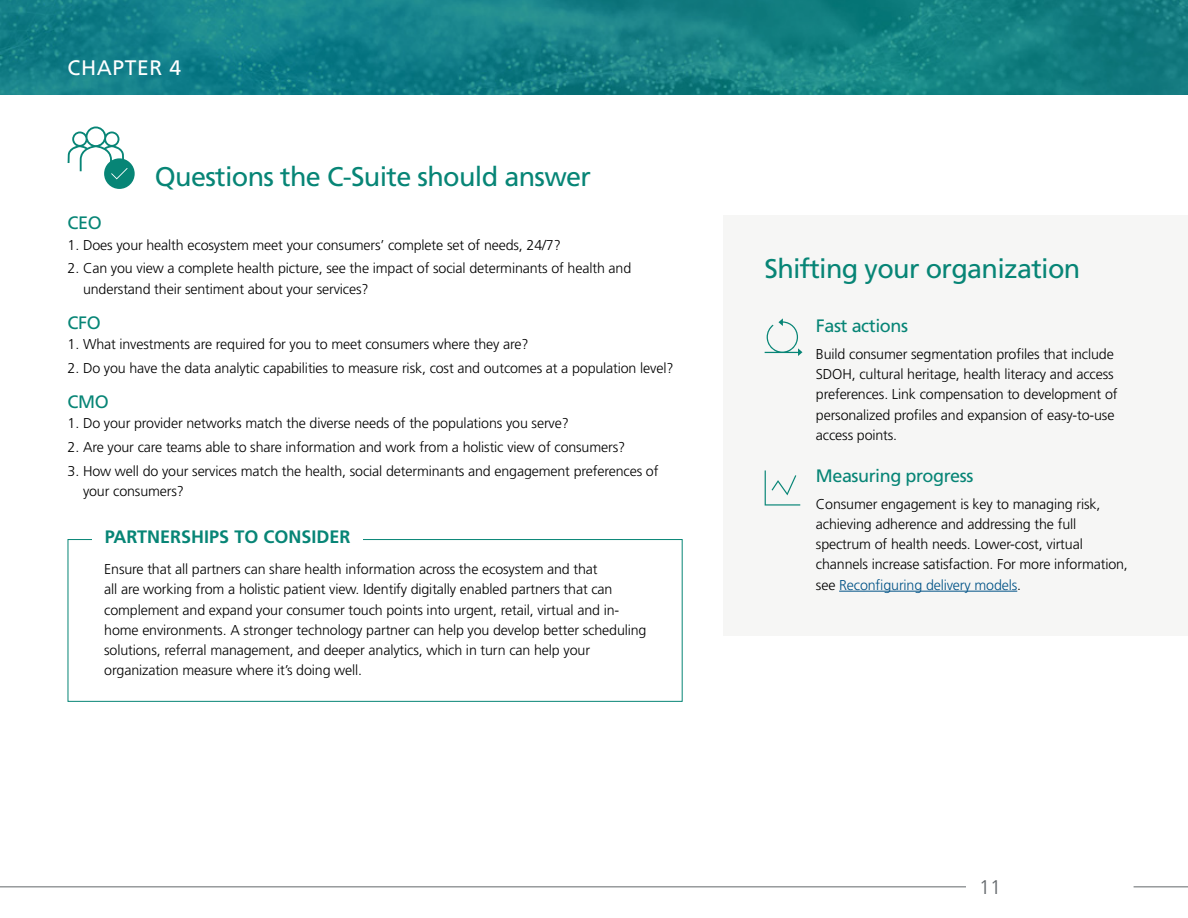
<style>
.page{position:relative;width:1188px;height:918px;background:#fff}
.page>*{position:absolute;margin:0;border:0;box-sizing:border-box;transform-origin:0 0}
.t1{font:27px "Frutiger LT Pro";letter-spacing:-.025em;color:#078576}
.t2{font:21px "Frutiger LT Pro";letter-spacing:.03em;color:#fff}
.t3{font:300 19.8px "Frutiger LT Pro";color:#63676b}
.t4{font:18px "Frutiger LT Pro";letter-spacing:-.025em;color:#078576}
.t5{font:700 18px "Frutiger LT Pro";color:#078576}
.t6{font:300 14.25px/20.2px "Frutiger LT Pro";letter-spacing:-.01em;color:#000}
.s1{color:#005286}
</style>
<div class="page">
<hr style="left:0;top:887px;width:966px;height:1px;background:#63676b">
<hr style="left:1134px;top:887px;width:54px;height:1px;background:#63676b">
<svg style="left:0;top:0;width:1187px;height:94px;fill:#148086"></svg>
<div style="left:724px;top:216px;width:464px;height:420px;background:#f6f6f5"></div>
<hr style="left:839px;top:591px;width:178px;height:1px;background:#005286">
<svg style="left:765px;top:318px;width:37px;height:38px"></svg>
<svg style="left:765px;top:470px;width:35px;height:36px"></svg>
<div style="left:104px;top:158px;width:31px;height:31px;background:#078576;border-radius:50%"></div>
<svg style="left:68px;top:127px;width:60px;height:52px"></svg>
<div style="left:68px;top:539px;width:615px;height:163px;border:1px solid #078576"></div>
<div style="left:92px;top:530px;width:271px;height:13px;background:#fff"></div>
<h2 class="t2" style="left:68px;top:56px;width:115px">CHAPTER 4</h2>
<h1 class="t1" style="left:155px;top:161px;width:438px">Questions the C-Suite should answer</h1>
<p class="t4" style="left:68px;top:213px;width:36px">CEO</p>
<p class="t6" style="left:68px;top:235px;width:495px">1. Does your health ecosystem meet your consumers’ complete set of needs, 24/7?</p>
<p class="t6" style="left:83px;top:258px;width:550px;text-indent:-15px">2. Can you view a complete health picture, see the impact of social determinants of health and understand their sentiment about your services?</p>
<p class="t4" style="left:68px;top:312px;width:35px">CFO</p>
<p class="t6" style="left:68px;top:334px;width:462px">1. What investments are required for you to meet consumers where they are?</p>
<p class="t6" style="left:68px;top:358px;width:607px">2. Do you have the data analytic capabilities to measure risk, cost and outcomes at a population level?</p>
<p class="t4" style="left:68px;top:391px;width:43px">CMO</p>
<p class="t6" style="left:68px;top:413px;width:503px">1. Do your provider networks match the diverse needs of the populations you serve?</p>
<p class="t6" style="left:68px;top:437px;width:559px">2. Are your care teams able to share information and work from a holistic view of consumers?</p>
<p class="t6" style="left:83px;top:461px;width:577px;text-indent:-15px">3. How well do your services match the health, social determinants and engagement preferences of your consumers?</p>
<p class="t5" style="left:105px;top:526px;width:247px">PARTNERSHIPS TO CONSIDER</p>
<p class="t6" style="left:104px;top:559px;width:544px">Ensure that all partners can share health information across the ecosystem and that<br>all are working from a holistic patient view. Identify digitally enabled partners that can complement and expand your consumer touch points into urgent, retail, virtual and in&shy;home environments. A stronger technology partner can help you develop better scheduling solutions, referral management, and deeper analytics, which in turn can help your organization measure where it’s doing well.</p>
<h1 class="t1" style="left:765px;top:253px;width:317px">Shifting your organization</h1>
<p class="t4" style="left:816px;top:315px;width:94px">Fast actions</p>
<p class="t6" style="left:816px;top:344px;width:303px">Build consumer segmentation profiles that include SDOH, cultural heritage, health literacy and access preferences. Link compensation to development of personalized profiles and expansion of easy-to-use access points.</p>
<p class="t4" style="left:816px;top:465px;width:159px">Measuring progress</p>
<p class="t6" style="left:816px;top:494px;width:313px">Consumer engagement is key to managing risk, achieving adherence and addressing the full spectrum of health needs. Lower-cost, virtual channels increase satisfaction. For more information, see <span class="s1">Reconfiguring delivery models</span>.</p>
<h3 class="t3" style="left:979px;top:876px;width:24px">11</h3>
</div>
